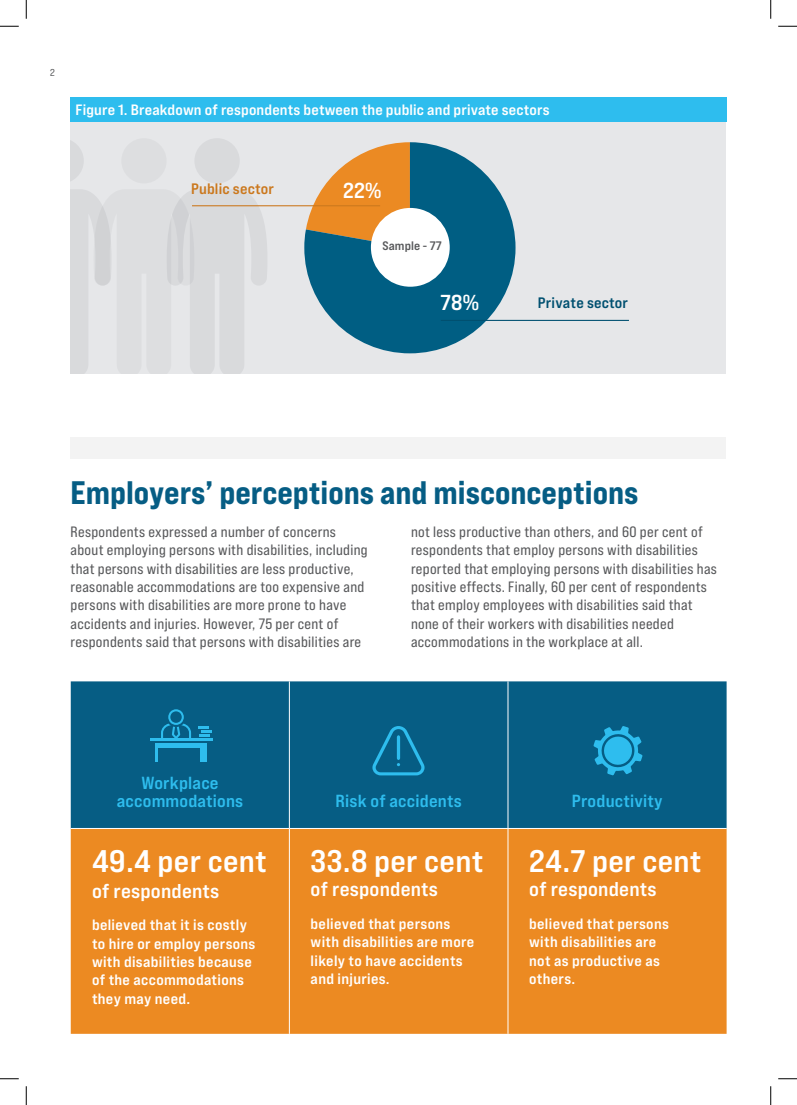
<style>
.page{position:relative;width:797px;height:1105px;background:#fff}
.page>*{position:absolute;margin:0;border:0;box-sizing:border-box;transform-origin:0 0}
.t1{font:800 expanded 32.5px "Bebas Neue Pro";color:#065d84}
.table-Text_2{font:700 expanded 31.25px "Bebas Neue Pro";letter-spacing:.01em;color:#fff;scale:1.05 1}
.t2{font:700 expanded 21.62px "Bebas Neue Pro";color:#fff;scale:1.05 1}
.table-Text_2-2{font:700 expanded 20px "Bebas Neue Pro";letter-spacing:.01em;color:#fff;scale:1.05 1}
.table-Text{font:700 expanded 17.5px/18.4px "Bebas Neue Pro";letter-spacing:.01em;color:#2ebdee;text-align:center;scale:1.05 1}
.t3{font:700 expanded 15.12px "Bebas Neue Pro";letter-spacing:.01em;color:#005070;scale:1.05 1}
.t4{font:700 expanded 15.12px "Bebas Neue Pro";letter-spacing:.01em;color:#cb781d;scale:1.05 1}
.Body-Text{font:15px/18.4px "Bebas Neue Pro Semi Exp";letter-spacing:.02em;color:#57585a;scale:1.05 1}
.table-Text_2-3{font:700 expanded 15px/18.4px "Bebas Neue Pro";letter-spacing:.02em;color:#fff;scale:1.05 1}
.Body-Text-2{font:700 expanded 15px "Bebas Neue Pro";letter-spacing:.01em;color:#fff;scale:1.05 1}
.t5{font:700 expanded 12.25px "Bebas Neue Pro";letter-spacing:.01em;color:#58595b;scale:1.05 1}
.t6{font:expanded 10px "Bebas Neue Pro";color:#57585a}
</style>
<div class="page">
<div style="left:71px;top:681px;width:655px;height:147px;background:#065d84"></div>
<div style="left:71px;top:829px;width:655px;height:205px;background:#ec8a22"></div>
<hr style="left:289px;top:681px;width:1px;height:147px;background:#fff">
<hr style="left:507px;top:681px;width:1px;height:147px;background:#fff">
<hr style="left:289px;top:829px;width:1px;height:205px;background:#fff">
<hr style="left:507px;top:829px;width:1px;height:205px;background:#fff">
<div style="left:71px;top:97px;width:655px;height:25px;background:#2ebdee"></div>
<div style="left:71px;top:122px;width:655px;height:251px;background:#e6e7e9"></div>
<svg style="left:71px;top:141px;width:196px;height:232px"></svg>
<div style="left:194px;top:138px;width:46px;height:45px;background:#d5d6d8;border-radius:50%"></div>
<svg style="left:304px;top:142px;width:211px;height:211px;fill:#005e83"></svg>
<div style="left:371px;top:208px;width:79px;height:79px;background:#fff;border-radius:50%"></div>
<hr style="left:192px;top:205px;width:188px;height:1px;background:#cb781d">
<hr style="left:441px;top:320px;width:188px;height:1px;background:#005070">
<svg style="left:161px;top:709px;width:30px;height:30px"></svg>
<svg style="left:198px;top:726px;width:14px;height:11px"></svg>
<div style="left:200px;top:746px;width:7px;height:16px;background:#2ebdee"></div>
<hr style="left:155px;top:746px;width:3px;height:16px;background:#2ebdee">
<hr style="left:155px;top:743px;width:52px;height:4px;background:#2ebdee">
<hr style="left:150px;top:739px;width:62px;height:2px;background:#2ebdee">
<svg style="left:372px;top:726px;width:52px;height:49px;background:#0e719a"></svg>
<svg style="left:593px;top:726px;width:49px;height:49px;background:#1c92be"></svg>
<div style="left:71px;top:437px;width:655px;height:22px;background:#eeeeef"></div>
<svg style="left:0;top:25px;width:19px;height:2px"></svg>
<svg style="left:778px;top:25px;width:19px;height:2px"></svg>
<svg style="left:0;top:1078px;width:19px;height:1px"></svg>
<svg style="left:778px;top:1078px;width:19px;height:1px"></svg>
<svg style="left:25px;top:0;width:2px;height:19px"></svg>
<svg style="left:25px;top:1086px;width:2px;height:19px"></svg>
<svg style="left:770px;top:0;width:1px;height:19px"></svg>
<svg style="left:770px;top:1086px;width:1px;height:19px"></svg>
<p class="t6" style="left:50px;top:66px;width:6px">2</p>
<p class="Body-Text-2" style="left:76px;top:100px;width:453px">Figure 1. Breakdown of respondents between the public and private sectors</p>
<p class="t4" style="left:191px;top:179px;width:80px">Public sector</p>
<p class="t2" style="left:343px;top:177px;width:38px">22%</p>
<p class="t5" style="left:382px;top:238px;width:58px">Sample - 77</p>
<p class="t2" style="left:440px;top:289px;width:38px">78%</p>
<p class="t3" style="left:538px;top:294px;width:87px">Private sector</p>
<p class="t1" style="left:71px;top:472px;width:569px">Employers’ perceptions and misconceptions</p>
<p class="Body-Text" style="left:71px;top:522px;width:284px">Respondents expressed a number of concerns about employing persons with disabilities, including that persons with disabilities are less productive, reasonable accommodations are too expensive and persons with disabilities are more prone to have accidents and injuries. However, 75 per cent of respondents said that persons with disabilities are</p>
<p class="Body-Text" style="left:411px;top:522px;width:293px">not less productive than others, and 60 per cent of respondents that employ persons with disabilities reported that employing persons with disabilities has positive effects. Finally, 60 per cent of respondents that employ employees with disabilities said that none of their workers with disabilities needed accommodations in the workplace at all.</p>
<p class="table-Text" style="left:117px;top:773px;width:122px">Workplace accommodations</p>
<p class="table-Text_2" style="left:92px;top:841px;width:168px">49.4 per cent</p>
<p class="table-Text_2-2" style="left:92px;top:878px;width:123px">of respondents</p>
<p class="table-Text_2-3" style="left:92px;top:915px;width:157px">believed that it is costly to hire or employ persons with disabilities because of the accommodations they may need.</p>
<p class="table-Text" style="left:335px;top:792px;width:122px">Risk of accidents</p>
<p class="table-Text" style="left:572px;top:792px;width:88px">Productivity</p>
<p class="table-Text_2" style="left:310px;top:841px;width:166px">33.8 per cent</p>
<p class="table-Text_2-2" style="left:310px;top:877px;width:123px">of respondents</p>
<p class="table-Text_2-3" style="left:310px;top:914px;width:157px">believed that persons with disabilities are more likely to have accidents and injuries.</p>
<p class="table-Text_2" style="left:529px;top:841px;width:166px">24.7 per cent</p>
<p class="table-Text_2-2" style="left:529px;top:877px;width:123px">of respondents</p>
<p class="table-Text_2-3" style="left:529px;top:914px;width:134px">believed that persons with disabilities are not as productive as others.</p>
</div>
